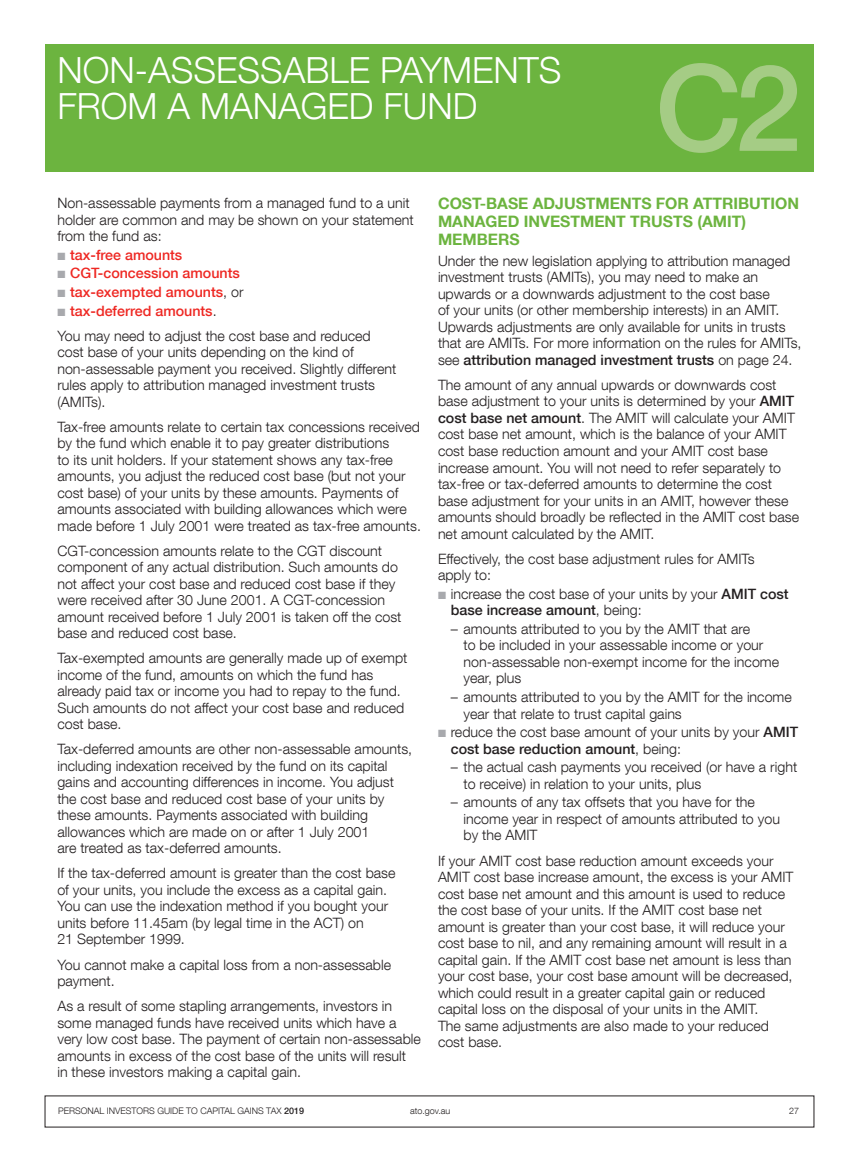
<style>
.page{position:relative;width:859px;height:1170px;background:#fff}
.page>*{position:absolute;margin:0;border:0;box-sizing:border-box;transform-origin:0 0}
.CHAPT_number_small{font:500 120px "Helvetica Neue LT Com";color:#a5cc85}
.CHAPT_title_small{font:300 36px/36px "Helvetica Neue LT Com";color:#fff}
._02_Subhead_1{font:700 15.75px/18px "Helvetica Neue LT Com";color:#6cb43f}
._01_Body{font:300 14.25px/16.5px "Helvetica Neue LT Com";color:#231f20}
._01_Bullet_2{font:300 14.25px/16.5px "Helvetica Neue LT Com";color:#231f20}
._01_Body_no_space_af{font:300 14.25px/16.5px "Helvetica Neue LT Com";color:#231f20}
._01_Bullet_1{font:300 14.25px/16.5px "Helvetica Neue LT Com";color:#231f20}
._01_Bullet_2_space_a{font:300 14.25px/16.5px "Helvetica Neue LT Com";color:#231f20}
._01_Bullet_1-2{font:500 14.25px "Helvetica Neue LT Com";color:#ee2823}
._01_Bullet_1_space_a{font:500 14.25px "Helvetica Neue LT Com";color:#ee2823}
.t1{font:300 9px "Helvetica Neue LT Com";color:#231f20}
.s1{color:#a8a9ad}
.s2{font-weight:300;color:#231f20}
.s3{font-weight:500}
</style>
<div class="page">
<div style="left:45px;top:45px;width:769px;height:127px;background:#6cb43f"></div>
<p class="CHAPT_title_small" style="left:57px;top:52px;width:506px">NON-ASSESSABLE PAYMENTS<br>FROM A MANAGED FUND</p>
<p class="CHAPT_number_small" style="left:655px;top:36px;width:148px">C2</p>
<p class="_01_Body_no_space_af" style="left:57px;top:194px;width:358px">Non-assessable payments from a managed fund to a unit holder are common and may be shown on your statement from the fund as:</p>
<p class="_01_Bullet_1-2" style="left:57px;top:246px;width:126px"><span class="s1">■</span> tax-free amounts</p>
<p class="_01_Bullet_1-2" style="left:57px;top:265px;width:184px"><span class="s1">■</span> CGT-concession amounts</p>
<p class="_01_Bullet_1-2" style="left:57px;top:283px;width:188px"><span class="s1">■</span> tax-exempted amounts<span class="s2">, or</span></p>
<p class="_01_Bullet_1_space_a" style="left:57px;top:302px;width:161px"><span class="s1">■</span> tax-deferred amounts<span class="s2">.</span></p>
<p class="_01_Body" style="left:57px;top:327px;width:340px">You may need to adjust the cost base and reduced cost base of your units depending on the kind of non-assessable payment you received. Slightly different rules apply to attribution managed investment trusts (AMITs).</p>
<p class="_01_Body" style="left:57px;top:418px;width:365px">Tax-free amounts relate to certain tax concessions received by the fund which enable it to pay greater distributions<br>to its unit holders. If your statement shows any tax-free amounts, you adjust the reduced cost base (but not your cost base) of your units by these amounts. Payments of amounts associated with building allowances which were made before 1 July 2001 were treated as tax-free amounts.</p>
<p class="_01_Body" style="left:57px;top:542px;width:345px">CGT-concession amounts relate to the CGT discount component of any actual distribution. Such amounts do not affect your cost base and reduced cost base if they were received after 30 June 2001. A CGT-concession amount received before 1 July 2001 is taken off the cost base and reduced cost base.</p>
<p class="_01_Body" style="left:57px;top:649px;width:351px">Tax-exempted amounts are generally made up of exempt income of the fund, amounts on which the fund has already paid tax or income you had to repay to the fund.<br>Such amounts do not affect your cost base and reduced cost base.</p>
<p class="_01_Body" style="left:57px;top:740px;width:356px">Tax-deferred amounts are other non-assessable amounts, including indexation received by the fund on its capital gains and accounting differences in income. You adjust the cost base and reduced cost base of your units by these amounts. Payments associated with building allowances which are made on or after 1 July 2001<br>are treated as tax-deferred amounts.</p>
<p class="_01_Body" style="left:57px;top:864px;width:340px">If the tax-deferred amount is greater than the cost base of your units, you include the excess as a capital gain.<br>You can use the indexation method if you bought your units before 11.45am (by legal time in the ACT) on<br>21 September 1999.</p>
<p class="_01_Body" style="left:57px;top:955px;width:335px">You cannot make a capital loss from a non-assessable payment.</p>
<p class="_01_Body" style="left:57px;top:997px;width:365px">As a result of some stapling arrangements, investors in some managed funds have received units which have a very low cost base. The payment of certain non-assessable amounts in excess of the cost base of the units will result<br>in these investors making a capital gain.</p>
<p class="_02_Subhead_1" style="left:438px;top:194px;width:363px">COST-BASE ADJUSTMENTS FOR ATTRIBUTION<br>MANAGED INVESTMENT TRUSTS (AMIT)<br>MEMBERS</p>
<p class="_01_Body" style="left:438px;top:252px;width:365px">Under the new legislation applying to attribution managed investment trusts (AMITs), you may need to make an upwards or a downwards adjustment to the cost base<br>of your units (or other membership interests) in an AMIT.<br>Upwards adjustments are only available for units in trusts that are AMITs. For more information on the rules for AMITs, see <span class="s3">attribution managed investment trusts</span> on page 24.</p>
<p class="_01_Body" style="left:438px;top:376px;width:363px">The amount of any annual upwards or downwards cost base adjustment to your units is determined by your <span class="s3">AMIT cost base net amount</span>. The AMIT will calculate your AMIT cost base net amount, which is the balance of your AMIT cost base reduction amount and your AMIT cost base increase amount. You will not need to refer separately to tax-free or tax-deferred amounts to determine the cost base adjustment for your units in an AMIT, however these amounts should broadly be reflected in the AMIT cost base net amount calculated by the AMIT.</p>
<p class="_01_Body_no_space_af" style="left:438px;top:550px;width:318px">Effectively, the cost base adjustment rules for AMITs apply to:</p>
<p class="_01_Bullet_1" style="left:451px;top:585px;width:339px;text-indent:-13px"><span class="s1">■</span> increase the cost base of your units by your <span class="s3">AMIT cost base increase amount</span>, being:</p>
<p class="_01_Bullet_2" style="left:463px;top:620px;width:317px;text-indent:-13px">– amounts attributed to you by the AMIT that are<br>to be included in your assessable income or your non‑assessable non-exempt income for the income year, plus</p>
<p class="_01_Bullet_2" style="left:463px;top:688px;width:330px;text-indent:-13px">– amounts attributed to you by the AMIT for the income year that relate to trust capital gains</p>
<p class="_01_Bullet_1" style="left:451px;top:723px;width:349px;text-indent:-13px"><span class="s1">■</span> reduce the cost base amount of your units by your <span class="s3">AMIT cost base reduction amount</span>, being:</p>
<p class="_01_Bullet_2" style="left:463px;top:758px;width:335px;text-indent:-13px">– the actual cash payments you received (or have a right to receive) in relation to your units, plus</p>
<p class="_01_Bullet_2_space_a" style="left:463px;top:793px;width:318px;text-indent:-13px">– amounts of any tax offsets that you have for the income year in respect of amounts attributed to you by the AMIT</p>
<p class="_01_Body" style="left:438px;top:851px;width:357px">If your AMIT cost base reduction amount exceeds your AMIT cost base increase amount, the excess is your AMIT cost base net amount and this amount is used to reduce the cost base of your units. If the AMIT cost base net amount is greater than your cost base, it will reduce your cost base to nil, and any remaining amount will result in a capital gain. If the AMIT cost base net amount is less than your cost base, your cost base amount will be decreased, which could result in a greater capital gain or reduced capital loss on the disposal of your units in the AMIT.<br>The same adjustments are also made to your reduced cost base.</p>
<p class="t1" style="left:58px;top:1104px;width:247px">PERSONAL INVESTORS GUIDE TO CAPITAL GAINS TAX <span class="s3">2019</span></p>
<p class="t1" style="left:410px;top:1104px;width:42px">ato.gov.au</p>
<p class="t1" style="left:789px;top:1104px;width:12px">27</p>
</div>
